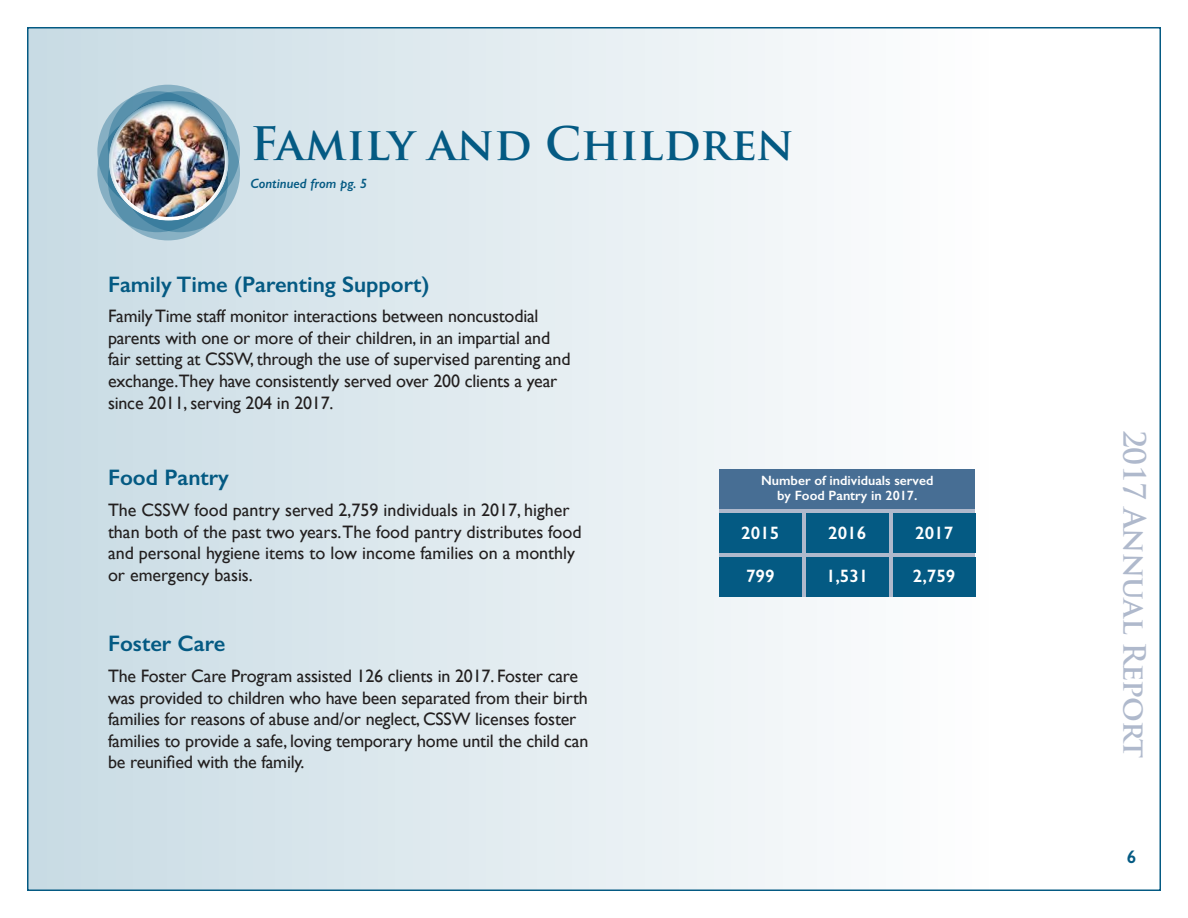
<style>
.page{position:relative;width:1188px;height:918px;background:#fff}
.page>*{position:absolute;margin:0;border:0;box-sizing:border-box;transform-origin:0 0}
.t1{font:700 45px "Trajan Pro";color:#045a83}
.t2{font:700 30px "Trajan Pro";letter-spacing:-.02em;color:#afb9cc}
.t3{font:600 22.5px "Gill Sans";color:#045a83}
.t4{font:18px/21.6px "Gill Sans";letter-spacing:-.01em;color:#221f1f}
.t5{font:600 18px "Gill Sans";color:#fff}
.t6{font:600 18px "Gill Sans";color:#045a83}
.t7{font:600 13.5px/15px "Gill Sans";color:#fff;text-align:center}
.t8{font:italic 600 13.5px "Gill Sans";color:#045a83}
</style>
<div class="page">
<div style="left:28px;top:27px;width:1133px;height:862px;background:linear-gradient(to right,#c8dbe4,#fff)"></div>
<svg style="left:719px;top:508px;width:256px;height:89px;background:#92a7be"></svg>
<div style="left:719px;top:513px;width:82px;height:39px;background:#045a83"></div>
<div style="left:719px;top:469px;width:256px;height:39px;background:#476e94"></div>
<div style="left:719px;top:557px;width:82px;height:40px;background:#045a83"></div>
<div style="left:806px;top:513px;width:82px;height:39px;background:#045a83"></div>
<div style="left:806px;top:557px;width:82px;height:40px;background:#045a83"></div>
<div style="left:893px;top:513px;width:82px;height:39px;background:#045a83"></div>
<div style="left:893px;top:557px;width:82px;height:40px;background:#045a83"></div>
<svg style="left:99px;top:114px;width:117px;height:116px"></svg>
<svg style="left:110px;top:122px;width:116px;height:117px"></svg>
<svg style="left:122px;top:93px;width:116px;height:116px"></svg>
<svg style="left:122px;top:114px;width:116px;height:116px"></svg>
<div style="left:120px;top:112px;width:120px;height:120px;border:4px solid #045a83;border-radius:50%"></div>
<img style="left:108px;top:100px;width:123px;height:121px">
<h1 class="t1" style="left:251px;top:121px;width:545px">Family and Children</h1>
<p class="t8" style="left:251px;top:179px;width:118px">Continued from pg. 5</p>
<p class="t3" style="left:108px;top:276px;width:323px">Family Time (Parenting Support)</p>
<p class="t4" style="left:108px;top:307px;width:464px">Family Time staff monitor interactions between noncustodial parents with one or more of their children, in an impartial and fair setting at CSSW, through the use of supervised parenting and exchange.They have consistently served over 200 clients a year since 2011, serving 204 in 2017.</p>
<p class="t3" style="left:108px;top:470px;width:123px">Food Pantry</p>
<p class="t4" style="left:108px;top:500px;width:475px">The CSSW food pantry served 2,759 individuals in 2017, higher than both of the past two years.The food pantry distributes food and personal hygiene items to low income families on a monthly or emergency basis.</p>
<p class="t3" style="left:108px;top:636px;width:119px">Foster Care</p>
<p class="t4" style="left:108px;top:666px;width:482px">The Foster Care Program assisted 126 clients in 2017. Foster care was provided to children who have been separated from their birth families for reasons of abuse and/or neglect, CSSW licenses foster families to provide a safe, loving temporary home until the child can be reunified with the family.</p>
<p class="t7" style="left:761px;top:474px;width:174px">Number of individuals served by Food Pantry in 2017.</p>
<p class="t5" style="left:741px;top:526px;width:40px">2015</p>
<p class="t5" style="left:746px;top:570px;width:30px">799</p>
<p class="t5" style="left:828px;top:526px;width:40px">2016</p>
<p class="t5" style="left:826px;top:570px;width:44px">1,531</p>
<p class="t5" style="left:915px;top:526px;width:40px">2017</p>
<p class="t5" style="left:913px;top:570px;width:44px">2,759</p>
<h2 class="t2" style="left:1149px;top:430px;width:330px;rotate:90deg">2017 Annual Report</h2>
<p class="t6" style="left:1127px;top:851px;width:11px">6</p>
</div>
